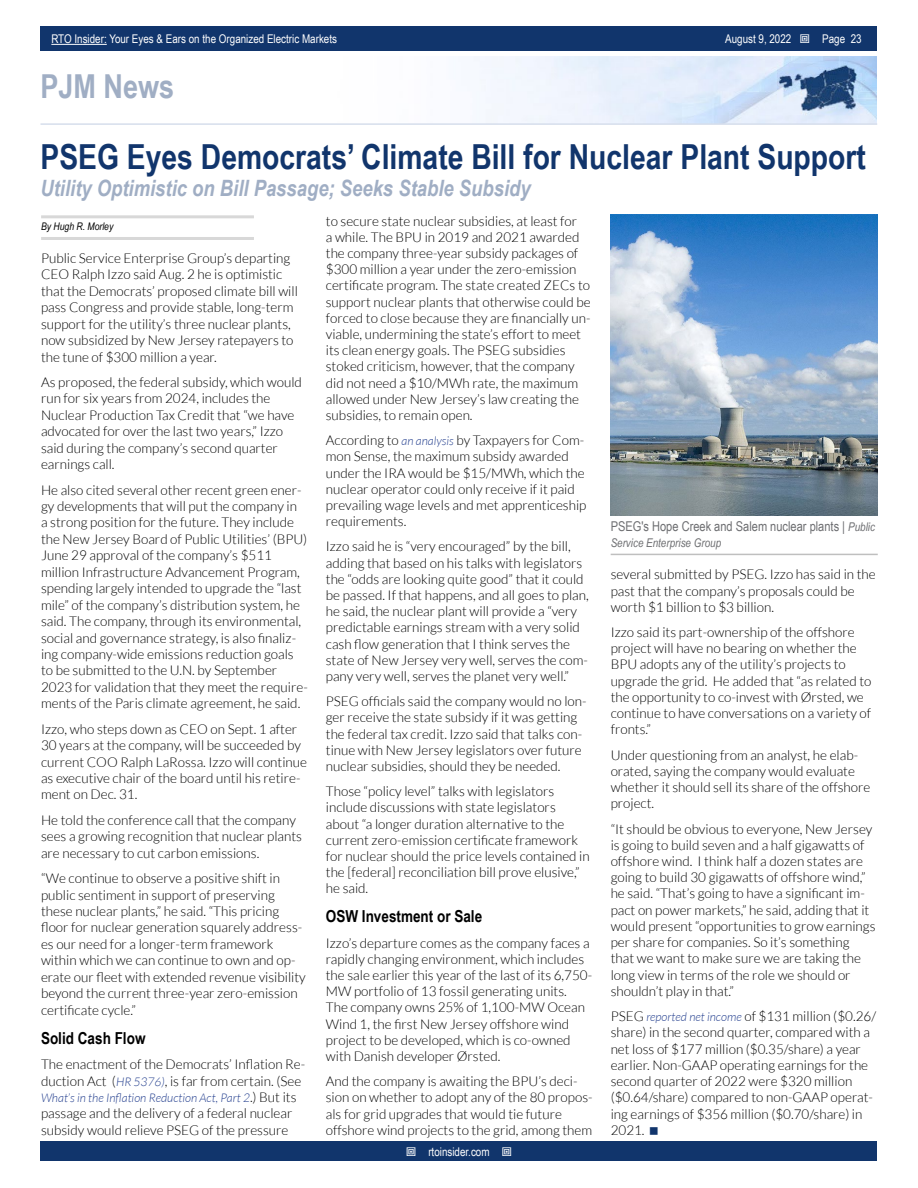
<style>
.page{position:relative;width:918px;height:1188px;background:#fff}
.page>*{position:absolute;margin:0;border:0;box-sizing:border-box;transform-origin:0 0}
.t1{font:700 34.5px "Arial Narrow";color:#11356c}
.t2{font:700 33px "Arial Narrow";color:#a0aec4}
.t3{font:italic 700 22.5px "Arial Narrow";color:#a0aec4}
.t4{font:700 16.5px "Arial Narrow";color:#000}
.t5{font:300 13.5px/16.2px "Lato";color:#000}
.t6{font:13.5px "Arial Narrow";color:#6d6e71}
.t7{font:12px "Arial Narrow";color:#fff}
.t8{font:italic 300 12px "Lato";color:#25408f}
.t9{font:italic 12px "Arial Narrow";color:#6d6e71}
.t10{font:italic 10.5px "Arial Narrow";color:#000}
.s1{font-style:italic;font-size:12px;color:#25408f}
.s2{font-style:normal;font-size:13.5px;color:#000}
.s3{font-style:italic;font-size:12px}
</style>
<div class="page">
<div style="left:41px;top:1142px;width:836px;height:19px;background:#11356c"></div>
<div style="left:41px;top:27px;width:836px;height:24px;background:#11356c"></div>
<hr style="left:51px;top:44px;width:56px;height:1px;background:#fff">
<img style="left:474px;top:56px;width:403px;height:67px">
<hr style="left:40px;top:123px;width:837px;height:2px;background:#d6deec">
<hr style="left:41px;top:215px;width:213px;height:3px;background:#d8d8d8">
<hr style="left:41px;top:237px;width:213px;height:3px;background:#d8d8d8">
<hr style="left:611px;top:554px;width:267px;height:1px;background:#bfbfbf">
<img style="left:611px;top:215px;width:267px;height:300px">
<p class="t7" style="left:51px;top:30px;width:287px">RTO Insider: Your Eyes &amp; Ears on the Organized Electric Markets</p>
<p class="t7" style="left:725px;top:30px;width:68px">August 9, 2022</p>
<p class="t7" style="left:822px;top:30px;width:41px">Page 23</p>
<h2 class="t2" style="left:40px;top:61px;width:135px">PJM News</h2>
<h1 class="t1" style="left:40px;top:130px;width:827px">PSEG Eyes Democrats’ Climate Bill for Nuclear Plant Support</h1>
<h3 class="t3" style="left:40px;top:171px;width:492px">Utility Optimistic on Bill Passage; Seeks Stable Subsidy</h3>
<p class="t10" style="left:41px;top:219px;width:74px">By Hugh R. Morley</p>
<p class="t5" style="left:41px;top:250px;width:258px">Public Service Enterprise Group’s departing CEO Ralph Izzo said Aug. 2 he is optimistic that the Democrats’ proposed climate bill will pass Congress and provide stable, long-term support for the utility’s three nuclear plants, now subsidized by New Jersey ratepayers to the tune of $300 million a year.</p>
<p class="t5" style="left:41px;top:374px;width:262px">As proposed, the federal subsidy, which would run for six years from 2024, includes the Nuclear Production Tax Credit that “we have advocated for over the last two years,” Izzo said during the company’s second quarter earnings call.</p>
<p class="t5" style="left:41px;top:482px;width:268px">He also cited several other recent green ener&shy;gy developments that will put the company in<br>a strong position for the future. They include the New Jersey Board of Public Utilities’ (BPU)<br>June 29 approval of the company’s $511 million Infrastructure Advancement Program, spending largely intended to upgrade the “last mile” of the company’s distribution system, he said. The company, through its environmental, social and governance strategy, is also finaliz&shy;ing company-wide emissions reduction goals to be submitted to the U.N. by September 2023 for validation that they meet the require&shy;ments of the Paris climate agreement, he said.</p>
<p class="t5" style="left:41px;top:721px;width:268px">Izzo, who steps down as CEO on Sept. 1 after 30 years at the company, will be succeeded by current COO Ralph LaRossa. Izzo will continue as executive chair of the board until his retire&shy;ment on Dec. 31.</p>
<p class="t5" style="left:41px;top:812px;width:263px">He told the conference call that the company sees a growing recognition that nuclear plants are necessary to cut carbon emissions.</p>
<p class="t5" style="left:41px;top:870px;width:266px">“We continue to observe a positive shift in public sentiment in support of preserving these nuclear plants,” he said. “This pricing floor for nuclear generation squarely address&shy;es our need for a longer-term framework within which we can continue to own and op&shy;erate our fleet with extended revenue visibility beyond the current three-year zero-emission certificate cycle.”</p>
<p class="t4" style="left:41px;top:1025px;width:106px">Solid Cash Flow</p>
<p class="t5" style="left:41px;top:1056px;width:266px">The enactment of the Democrats’ Inflation Re&shy;duction Act (<span class="s1">HR 5376)</span>, is far from certain. (See</p>
<p class="t8" style="left:41px;top:1091px;width:257px">What’s in the Inflation Reduction Act, Part 2<span class="s2">.) But its</span></p>
<p class="t5" style="left:41px;top:1105px;width:253px">passage and the delivery of a federal nuclear subsidy would relieve PSEG of the pressure</p>
<p class="t5" style="left:326px;top:213px;width:266px">to secure state nuclear subsidies, at least for<br>a while. The BPU in 2019 and 2021 awarded the company three-year subsidy packages of $300 million a year under the zero-emission certificate program. The state created ZECs to support nuclear plants that otherwise could be forced to close because they are financially un&shy;viable, undermining the state’s effort to meet its clean energy goals. The PSEG subsidies stoked criticism, however, that the company did not need a $10/MWh rate, the maximum allowed under New Jersey’s law creating the subsidies, to remain open.</p>
<p class="t5" style="left:326px;top:432px;width:262px">According to <span class="s1">an analysis</span> by Taxpayers for Com&shy;mon Sense, the maximum subsidy awarded under the IRA would be $15/MWh, which the nuclear operator could only receive if it paid prevailing wage levels and met apprenticeship requirements.</p>
<p class="t5" style="left:326px;top:539px;width:264px">Izzo said he is “very encouraged” by the bill, adding that based on his talks with legislators the “odds are looking quite good” that it could be passed. If that happens, and all goes to plan, he said, the nuclear plant will provide a “very predictable earnings stream with a very solid cash flow generation that I think serves the state of New Jersey very well, serves the com&shy;pany very well, serves the planet very well.”</p>
<p class="t5" style="left:326px;top:693px;width:262px">PSEG officials said the company would no lon&shy;ger receive the state subsidy if it was getting the federal tax credit. Izzo said that talks con&shy;tinue with New Jersey legislators over future nuclear subsidies, should they be needed.</p>
<p class="t5" style="left:326px;top:783px;width:265px">Those “policy level” talks with legislators include discussions with state legislators about “a longer duration alternative to the current zero-emission certificate framework for nuclear should the price levels contained in the [federal] reconciliation bill prove elusive,” he said.</p>
<p class="t4" style="left:326px;top:904px;width:158px">OSW Investment or Sale</p>
<p class="t5" style="left:326px;top:935px;width:268px">Izzo’s departure comes as the company faces a rapidly changing environment, which includes the sale earlier this year of the last of its 6,750- MW portfolio of 13 fossil generating units.<br>The company owns 25% of 1,100-MW Ocean Wind 1, the first New Jersey offshore wind project to be developed, which is co-owned with Danish developer Ørsted.</p>
<p class="t5" style="left:326px;top:1073px;width:268px">And the company is awaiting the BPU’s deci&shy;sion on whether to adopt any of the 80 propos&shy;als for grid upgrades that would tie future offshore wind projects to the grid, among them</p>
<p class="t6" style="left:611px;top:516px;width:266px">PSEG's Hope Creek and Salem nuclear plants | <span class="s3">Public</span></p>
<p class="t9" style="left:611px;top:534px;width:112px">Service Enterprise Group</p>
<p class="t5" style="left:611px;top:566px;width:267px">several submitted by PSEG. Izzo has said in the past that the company’s proposals could be worth $1 billion to $3 billion.</p>
<p class="t5" style="left:611px;top:624px;width:262px">Izzo said its part-ownership of the offshore project will have no bearing on whether the BPU adopts any of the utility’s projects to upgrade the grid. He added that “as related to the opportunity to co-invest with Ørsted, we continue to have conversations on a variety of fronts.”</p>
<p class="t5" style="left:611px;top:747px;width:261px">Under questioning from an analyst, he elab&shy;orated, saying the company would evaluate whether it should sell its share of the offshore project.</p>
<p class="t5" style="left:611px;top:821px;width:266px">“It should be obvious to everyone, New Jersey is going to build seven and a half gigawatts of offshore wind. I think half a dozen states are going to build 30 gigawatts of offshore wind,” he said. “That’s going to have a significant im&shy;pact on power markets,” he said, adding that it would present “opportunities to grow earnings per share for companies. So it’s something that we want to make sure we are taking the long view in terms of the role we should or shouldn’t play in that.”</p>
<p class="t5" style="left:611px;top:1008px;width:267px">PSEG <span class="s1">reported net income</span> of $131 million ($0.26/ share) in the second quarter, compared with a net loss of $177 million ($0.35/share) a year earlier. Non-GAAP operating earnings for the second quarter of 2022 were $320 million ($0.64/share) compared to non-GAAP operat&shy;ing earnings of $356 million ($0.70/share) in 2021.</p>
<p class="t7" style="left:428px;top:1143px;width:63px">rtoinsider.com</p>
</div>
